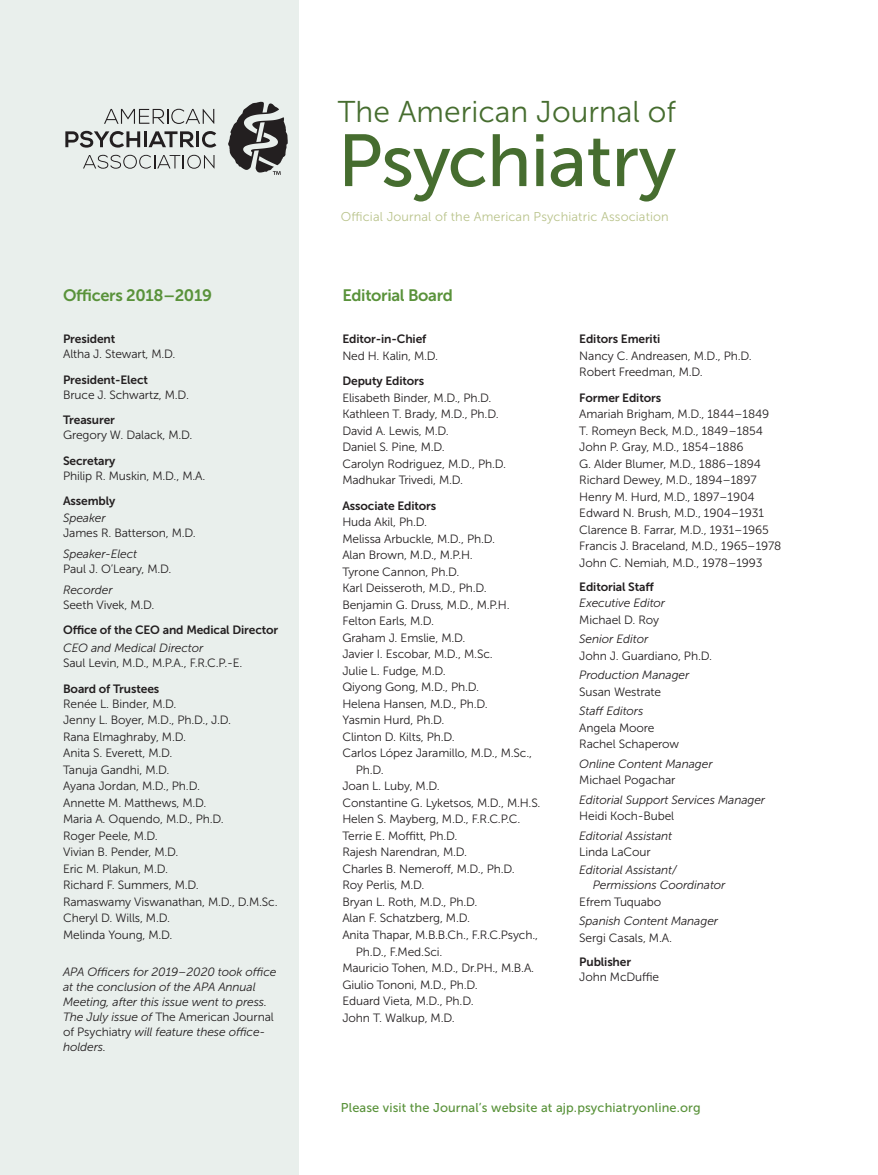
<style>
.page{position:relative;width:878px;height:1175px;background:#fff}
.page>*{position:absolute;margin:0;border:0;box-sizing:border-box;transform-origin:0 0}
.t1{font:73.5px "Museo Sans 500";letter-spacing:-.01em;color:#466d2f}
.t2{font:30px "Museo Sans 300";color:#466d2f}
.t3{font:16.5px "Museo Sans 700";letter-spacing:-.02em;color:#59923a}
.t4{font:12.75px "Museo Sans 500";letter-spacing:.01em;color:#59923a}
.t5{font:12.75px "Museo Sans 300";letter-spacing:.01em;color:#b9c38b}
.t6{font:12px/16.5px "Museo Sans 300";letter-spacing:-.01em;color:#231f20}
.t7{font:italic 12px/15px "Museo Sans 300";letter-spacing:-.01em;color:#231f20}
.t8{font:12px "Museo Sans 700";letter-spacing:-.01em;color:#231f20}
.s1{font-style:normal}
</style>
<div class="page">
<div style="left:0;top:0;width:299px;height:1175px;background:#e9efec"></div>
<svg style="left:228px;top:101px;width:60px;height:74px"></svg>
<svg style="left:104px;top:109px;width:110px;height:15px"></svg>
<svg style="left:65px;top:131px;width:75px;height:17px"></svg>
<hr style="left:144px;top:131px;width:3px;height:16px;background:#231f20">
<svg style="left:148px;top:131px;width:46px;height:16px"></svg>
<hr style="left:196px;top:131px;width:3px;height:16px;background:#231f20">
<svg style="left:202px;top:131px;width:14px;height:17px"></svg>
<svg style="left:83px;top:155px;width:131px;height:14px"></svg>
<h3 class="t3" style="left:63px;top:286px;width:150px">Officers 2018–2019</h3>
<p class="t8" style="left:63px;top:332px;width:54px">President</p>
<p class="t6" style="left:63px;top:346px;width:114px">Altha J. Stewart, M.D.</p>
<p class="t8" style="left:63px;top:373px;width:86px">President-Elect</p>
<p class="t6" style="left:63px;top:386px;width:127px">Bruce J. Schwartz, M.D.</p>
<p class="t8" style="left:63px;top:413px;width:53px">Treasurer</p>
<p class="t6" style="left:63px;top:427px;width:131px">Gregory W. Dalack, M.D.</p>
<p class="t8" style="left:63px;top:454px;width:54px">Secretary</p>
<p class="t6" style="left:63px;top:467px;width:144px">Philip R. Muskin, M.D., M.A.</p>
<p class="t8" style="left:63px;top:494px;width:54px">Assembly</p>
<p class="t7" style="left:63px;top:510px;width:44px">Speaker</p>
<p class="t6" style="left:63px;top:524px;width:134px">James R. Batterson, M.D.</p>
<p class="t7" style="left:63px;top:546px;width:76px">Speaker-Elect</p>
<p class="t6" style="left:63px;top:560px;width:110px">Paul J. O’Leary, M.D.</p>
<p class="t7" style="left:63px;top:582px;width:51px">Recorder</p>
<p class="t6" style="left:63px;top:596px;width:93px">Seeth Vivek, M.D.</p>
<p class="t8" style="left:63px;top:623px;width:217px">Office of the CEO and Medical Director</p>
<p class="t7" style="left:63px;top:641px;width:142px">CEO and Medical Director</p>
<p class="t6" style="left:63px;top:655px;width:181px">Saul Levin, M.D., M.P.A., F.R.C.P.-E.</p>
<p class="t8" style="left:63px;top:682px;width:98px">Board of Trustees</p>
<p class="t6" style="left:63px;top:695px;width:216px">Renée L. Binder, M.D.<br>Jenny L. Boyer, M.D., Ph.D., J.D.<br>Rana Elmaghraby, M.D.<br>Anita S. Everett, M.D.<br>Tanuja Gandhi, M.D.<br>Ayana Jordan, M.D., Ph.D.<br>Annette M. Matthews, M.D.<br>Maria A. Oquendo, M.D., Ph.D.<br>Roger Peele, M.D.<br>Vivian B. Pender, M.D.<br>Eric M. Plakun, M.D.<br>Richard F. Summers, M.D.<br>Ramaswamy Viswanathan, M.D., D.M.Sc.<br>Cheryl D. Wills, M.D.<br>Melinda Young, M.D.</p>
<p class="t7" style="left:63px;top:964px;width:215px">APA Officers for 2019–2020 took office at the conclusion of the APA Annual Meeting, after this issue went to press.<br>The July issue of <span class="s1">The American Journal of Psychiatry</span> will feature these office&shy;holders.</p>
<h2 class="t2" style="left:338px;top:95px;width:339px">The American Journal of</h2>
<h1 class="t1" style="left:338px;top:120px;width:340px">Psychiatry</h1>
<p class="t5" style="left:341px;top:210px;width:329px">Official Journal of the American Psychiatric Association</p>
<h3 class="t3" style="left:342px;top:286px;width:112px">Editorial Board</h3>
<p class="t8" style="left:342px;top:332px;width:85px">Editor-in-Chief</p>
<p class="t6" style="left:342px;top:347px;width:97px">Ned H. Kalin, M.D.</p>
<p class="t8" style="left:342px;top:374px;width:83px">Deputy Editors</p>
<p class="t6" style="left:342px;top:389px;width:165px">Elisabeth Binder, M.D., Ph.D.<br>Kathleen T. Brady, M.D., Ph.D.<br>David A. Lewis, M.D.<br>Daniel S. Pine, M.D.<br>Carolyn Rodriguez, M.D., Ph.D.<br>Madhukar Trivedi, M.D.</p>
<p class="t8" style="left:342px;top:499px;width:95px">Associate Editors</p>
<p class="t6" style="left:342px;top:514px;width:86px">Huda Akil, Ph.D.</p>
<p class="t6" style="left:342px;top:530px;width:154px">Melissa Arbuckle, M.D., Ph.D.</p>
<p class="t6" style="left:342px;top:547px;width:132px">Alan Brown, M.D., M.P.H.</p>
<p class="t6" style="left:342px;top:563px;width:118px">Tyrone Cannon, Ph.D.</p>
<p class="t6" style="left:342px;top:580px;width:146px">Karl Deisseroth, M.D., Ph.D.</p>
<p class="t6" style="left:342px;top:596px;width:169px">Benjamin G. Druss, M.D., M.P.H.</p>
<p class="t6" style="left:342px;top:613px;width:93px">Felton Earls, M.D.</p>
<p class="t6" style="left:342px;top:629px;width:124px">Graham J. Emslie, M.D.</p>
<p class="t6" style="left:342px;top:646px;width:152px">Javier I. Escobar, M.D., M.Sc.</p>
<p class="t6" style="left:342px;top:662px;width:105px">Julie L. Fudge, M.D.</p>
<p class="t6" style="left:342px;top:679px;width:138px">Qiyong Gong, M.D., Ph.D.</p>
<p class="t6" style="left:342px;top:695px;width:147px">Helena Hansen, M.D., Ph.D.</p>
<p class="t6" style="left:342px;top:712px;width:104px">Yasmin Hurd, Ph.D.</p>
<p class="t6" style="left:342px;top:728px;width:114px">Clinton D. Kilts, Ph.D.</p>
<p class="t6" style="left:342px;top:745px;width:191px">Carlos López Jaramillo, M.D., M.Sc.,</p>
<p class="t6" style="left:356px;top:761px;width:30px">Ph.D.</p>
<p class="t6" style="left:342px;top:778px;width:99px">Joan L. Luby, M.D.</p>
<p class="t6" style="left:342px;top:794px;width:200px">Constantine G. Lyketsos, M.D., M.H.S.</p>
<p class="t6" style="left:342px;top:811px;width:179px">Helen S. Mayberg, M.D., F.R.C.P.C.</p>
<p class="t6" style="left:342px;top:827px;width:117px">Terrie E. Moffitt, Ph.D.</p>
<p class="t6" style="left:342px;top:844px;width:126px">Rajesh Narendran, M.D.</p>
<p class="t6" style="left:342px;top:860px;width:174px">Charles B. Nemeroff, M.D., Ph.D.</p>
<p class="t6" style="left:342px;top:877px;width:84px">Roy Perlis, M.D.</p>
<p class="t6" style="left:342px;top:893px;width:137px">Bryan L. Roth, M.D., Ph.D.</p>
<p class="t6" style="left:342px;top:910px;width:129px">Alan F. Schatzberg, M.D.</p>
<p class="t6" style="left:342px;top:926px;width:197px">Anita Thapar, M.B.B.Ch., F.R.C.Psych.,</p>
<p class="t6" style="left:356px;top:943px;width:88px">Ph.D., F.Med.Sci.</p>
<p class="t6" style="left:342px;top:959px;width:193px">Mauricio Tohen, M.D., Dr.PH., M.B.A.</p>
<p class="t6" style="left:342px;top:976px;width:137px">Giulio Tononi, M.D., Ph.D.</p>
<p class="t6" style="left:342px;top:992px;width:133px">Eduard Vieta, M.D., Ph.D.</p>
<p class="t6" style="left:342px;top:1009px;width:114px">John T. Walkup, M.D.</p>
<p class="t8" style="left:579px;top:332px;width:82px">Editors Emeriti</p>
<p class="t6" style="left:579px;top:347px;width:174px">Nancy C. Andreasen, M.D., Ph.D.<br>Robert Freedman, M.D.</p>
<p class="t8" style="left:579px;top:391px;width:83px">Former Editors</p>
<p class="t6" style="left:579px;top:406px;width:204px">Amariah Brigham, M.D., 1844–1849<br>T. Romeyn Beck, M.D., 1849–1854<br>John P. Gray, M.D., 1854–1886<br>G. Alder Blumer, M.D., 1886–1894<br>Richard Dewey, M.D., 1894–1897<br>Henry M. Hurd, M.D., 1897–1904<br>Edward N. Brush, M.D., 1904–1931<br>Clarence B. Farrar, M.D., 1931–1965<br>Francis J. Braceland, M.D., 1965–1978<br>John C. Nemiah, M.D., 1978–1993</p>
<p class="t8" style="left:579px;top:580px;width:76px">Editorial Staff</p>
<p class="t7" style="left:579px;top:596px;width:87px">Executive Editor</p>
<p class="t6" style="left:579px;top:611px;width:81px">Michael D. Roy</p>
<p class="t7" style="left:579px;top:632px;width:70px">Senior Editor</p>
<p class="t6" style="left:579px;top:647px;width:134px">John J. Guardiano, Ph.D.</p>
<p class="t7" style="left:579px;top:668px;width:112px">Production Manager</p>
<p class="t6" style="left:579px;top:683px;width:83px">Susan Westrate</p>
<p class="t7" style="left:579px;top:704px;width:66px">Staff Editors</p>
<p class="t6" style="left:579px;top:719px;width:101px">Angela Moore<br>Rachel Schaperow</p>
<p class="t7" style="left:579px;top:756px;width:135px">Online Content Manager</p>
<p class="t6" style="left:579px;top:772px;width:98px">Michael Pogachar</p>
<p class="t7" style="left:579px;top:792px;width:187px">Editorial Support Services Manager</p>
<p class="t6" style="left:579px;top:808px;width:96px">Heidi Koch-Bubel</p>
<p class="t7" style="left:579px;top:828px;width:94px">Editorial Assistant</p>
<p class="t6" style="left:579px;top:844px;width:73px">Linda LaCour</p>
<p class="t7" style="left:593px;top:863px;width:134px;text-indent:-14px">Editorial Assistant/<br>Permissions Coordinator</p>
<p class="t6" style="left:579px;top:893px;width:84px">Efrem Tuquabo</p>
<p class="t7" style="left:579px;top:914px;width:140px">Spanish Content Manager</p>
<p class="t6" style="left:579px;top:929px;width:94px">Sergi Casals, M.A.</p>
<p class="t8" style="left:579px;top:955px;width:53px">Publisher</p>
<p class="t6" style="left:579px;top:968px;width:81px">John McDuffie</p>
<p class="t4" style="left:341px;top:1100px;width:361px">Please visit the Journal’s website at ajp.psychiatryonline.org</p>
</div>
